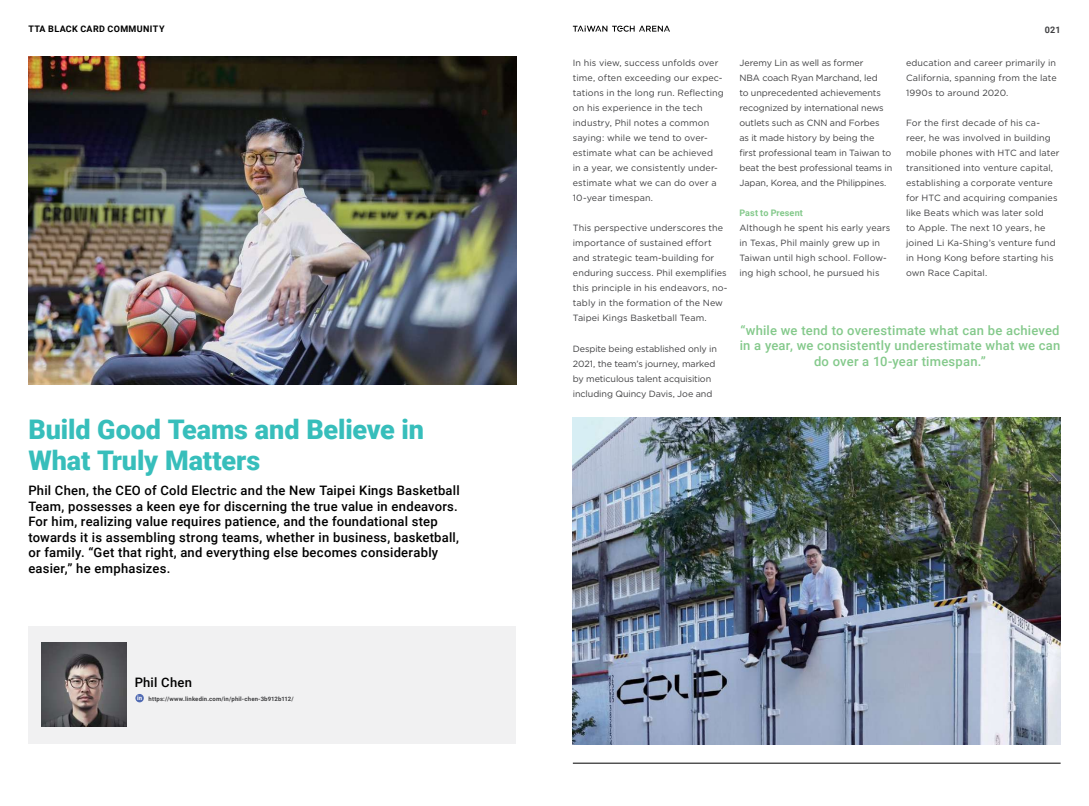
<style>
.page{position:relative;width:1089px;height:806px;background:#fff}
.page>*{position:absolute;margin:0;border:0;box-sizing:border-box;transform-origin:0 0}
.t1{font:900 27px/30px "Roboto";letter-spacing:-.005em;color:#37bebb}
.t2{font:500 13px/15.6px "Roboto";letter-spacing:.02em;color:#000}
.t3{font:500 13px/15.6px "Roboto";letter-spacing:.02em;color:#84c98b;text-align:center}
.t4{font:9px/15px "Gotham";letter-spacing:.005em;color:#404042}
.t5{font:700 9px "Roboto";letter-spacing:.04em;color:#000}
.t6{font:700 9px "Roboto";letter-spacing:.01em;color:#84c98b}
.t7{font:700 9px "Roboto";color:#404042}
.t8{font:700 6px "Roboto";letter-spacing:.025em;color:#404042}
.t9{font:700 6px "Roboto";color:#fff}
</style>
<div class="page">
<div style="left:28px;top:625px;width:488px;height:118px;background:#f1f1f2"></div>
<svg style="left:135px;top:693px;width:9px;height:9px"></svg>
<img style="left:28px;top:57px;width:488px;height:327px">
<img style="left:42px;top:642px;width:84px;height:84px">
<img style="left:573px;top:417px;width:487px;height:327px">
<hr style="left:573px;top:762px;width:487px;height:1px;background:#000">
<svg style="left:573px;top:26px;width:97px;height:6px"></svg>
<p class="t5" style="left:28px;top:22px;width:138px">TTA BLACK CARD COMMUNITY</p>
<p class="t7" style="left:1044px;top:24px;width:17px">021</p>
<h1 class="t1" style="left:28px;top:413px;width:397px">Build Good Teams and Believe in<br>What Truly Matters</h1>
<p class="t2" style="left:28px;top:482px;width:433px">Phil Chen, the CEO of Cold Electric and the New Taipei Kings Basketball Team, possesses a keen eye for discerning the true value in endeavors.<br>For him, realizing value requires patience, and the foundational step towards it is assembling strong teams, whether in business, basketball, or family. “Get that right, and everything else becomes considerably easier,” he emphasizes.</p>
<h2 class="t2" style="left:135px;top:673px;width:59px">Phil Chen</h2>
<p class="t9" style="left:137px;top:693px;width:7px">in</p>
<p class="t8" style="left:149px;top:693px;width:147px">https://www.linkedin.com/in/phil-chen-3b912b112/</p>
<p class="t4" style="left:573px;top:55px;width:152px">In his view, success unfolds over time, often exceeding our expec&shy;tations in the long run. Reflecting on his experience in the tech industry, Phil notes a common saying: while we tend to over&shy;estimate what can be achieved<br>in a year, we consistently under&shy;estimate what we can do over a<br>10-year timespan.</p>
<p class="t4" style="left:573px;top:220px;width:156px">This perspective underscores the importance of sustained effort and strategic team-building for enduring success. Phil exemplifies this principle in his endeavors, no&shy;tably in the formation of the New Taipei Kings Basketball Team.</p>
<p class="t4" style="left:573px;top:340px;width:146px">Despite being established only in 2021, the team’s journey, marked by meticulous talent acquisition including Quincy Davis, Joe and</p>
<p class="t4" style="left:739px;top:55px;width:154px">Jeremy Lin as well as former<br>NBA coach Ryan Marchand, led<br>to unprecedented achievements recognized by international news outlets such as CNN and Forbes<br>as it made history by being the first professional team in Taiwan to beat the best professional teams in<br>Japan, Korea, and the Philippines.</p>
<p class="t6" style="left:739px;top:207px;width:65px">Past to Present</p>
<p class="t4" style="left:739px;top:220px;width:152px">Although he spent his early years in Texas, Phil mainly grew up in<br>Taiwan until high school. Follow&shy;ing high school, he pursued his</p>
<p class="t4" style="left:906px;top:55px;width:152px;text-align:justify">education and career primarily in California, spanning from the late 1990s to around 2020.</p>
<p class="t4" style="left:906px;top:115px;width:155px">For the first decade of his ca&shy;reer, he was involved in building mobile phones with HTC and later transitioned into venture capital, establishing a corporate venture for HTC and acquiring companies like Beats which was later sold<br>to Apple. The next 10 years, he joined Li Ka-Shing’s venture fund in Hong Kong before starting his own Race Capital.</p>
<h2 class="t3" style="left:739px;top:321px;width:322px">“while we tend to overestimate what can be achieved in a year, we consistently underestimate what we can do over a 10-year timespan.”</h2>
</div>
